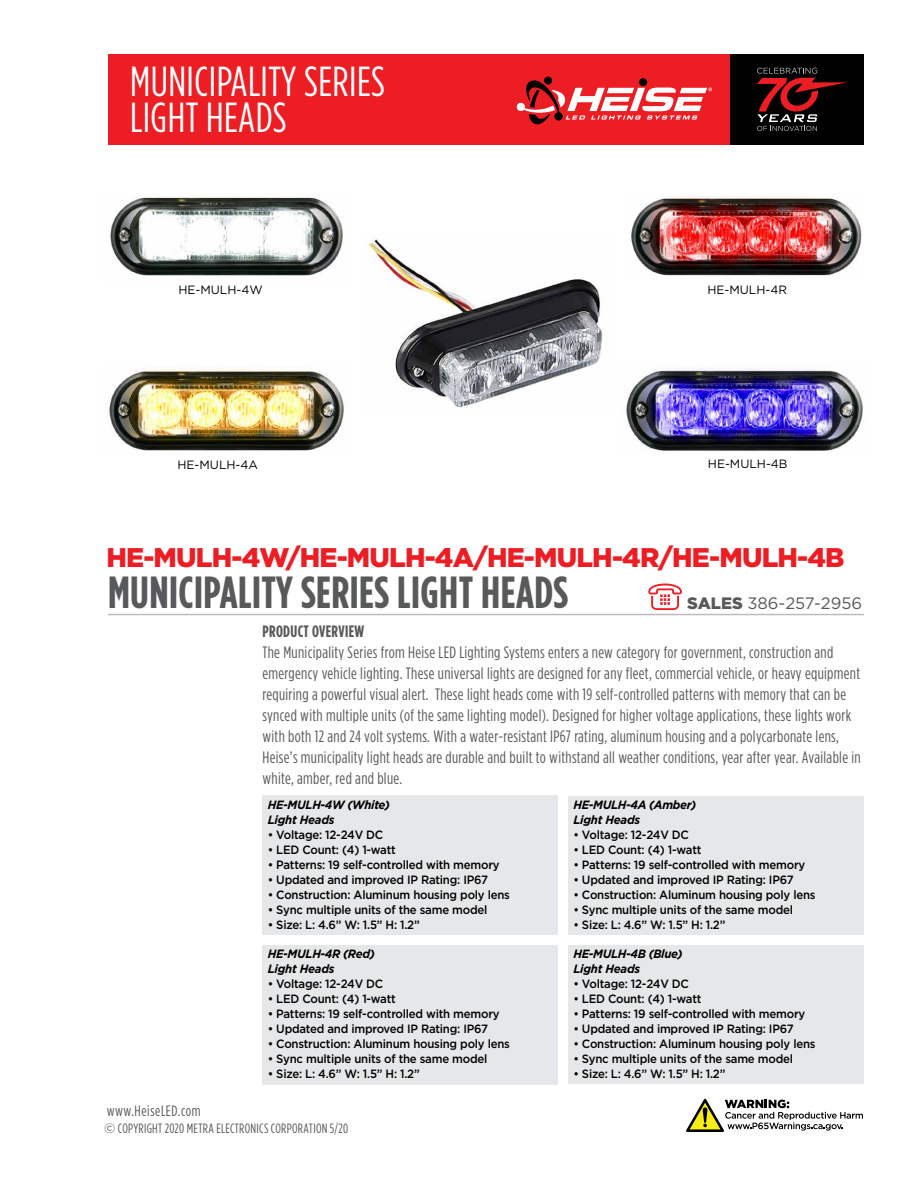
<style>
.page{position:relative;width:918px;height:1188px;background:#fff}
.page>*{position:absolute;margin:0;border:0;box-sizing:border-box;transform-origin:0 0}
.t1{font:700 45px "Gotham Condensed";letter-spacing:.01em;color:#58595b}
.t2{font:42px/36px "Gotham Condensed";letter-spacing:.01em;color:#fff}
.t3{font:900 27px "Gotham";letter-spacing:-.03em;color:#ed1d24}
.t4{font:16.5px/21px "Gotham Condensed";letter-spacing:.02em;color:#58595b}
.t5{font:16.5px "Gotham";color:#58595b}
.t6{font:700 16.5px "Gotham Condensed";letter-spacing:.02em;color:#58595b}
.t7{font:15px "Gotham Condensed";letter-spacing:.04em;color:#58595b}
.t8{font:13.5px "Gotham Condensed";letter-spacing:.02em;color:#58595b}
.t9{font:500 12px "Gotham";letter-spacing:-.02em;color:#000;scale:.95 1}
.t10{font:italic 700 12px/15px "Gotham";letter-spacing:-.03em;color:#000;scale:.95 1}
.t11{font:12px "Gotham";color:#000}
.s1{font-weight:900}
.s2{font-family:"Gotham"}
</style>
<div class="page">
<div style="left:108px;top:54px;width:756px;height:91px;background:#ed1d24"></div>
<div style="left:730px;top:54px;width:134px;height:91px;background:#000"></div>
<svg style="left:756px;top:68px;width:91px;height:63px"></svg>
<hr style="left:108px;top:614px;width:756px;height:1px;background:#babcbe">
<div style="left:263px;top:796px;width:295px;height:139px;background:#e6e7e8"></div>
<svg style="left:648px;top:584px;width:34px;height:26px"></svg>
<div style="left:544px;top:77px;width:8px;height:8px;background:#000;border-radius:50%"></div>
<svg style="left:517px;top:79px;width:195px;height:45px"></svg>
<div style="left:568px;top:796px;width:296px;height:139px;background:#e6e7e8"></div>
<svg style="left:686px;top:1099px;width:177px;height:33px"></svg>
<div style="left:263px;top:945px;width:295px;height:139px;background:#e6e7e8"></div>
<div style="left:568px;top:945px;width:296px;height:139px;background:#e6e7e8"></div>
<img style="left:110px;top:197px;width:234px;height:79px">
<img style="left:109px;top:369px;width:235px;height:82px">
<img style="left:631px;top:196px;width:231px;height:80px">
<img style="left:626px;top:369px;width:237px;height:82px">
<img style="left:369px;top:239px;width:234px;height:169px">
<h2 class="t2" style="left:130px;top:63px;width:256px">MUNICIPALITY SERIES<br>LIGHT HEADS</h2>
<p class="t11" style="left:178px;top:283px;width:86px">HE-MULH-4W</p>
<p class="t11" style="left:707px;top:283px;width:81px">HE-MULH-4R</p>
<p class="t11" style="left:177px;top:458px;width:82px">HE-MULH-4A</p>
<p class="t11" style="left:708px;top:457px;width:81px">HE-MULH-4B</p>
<h3 class="t3" style="left:106px;top:541px;width:740px">HE-MULH-4W/HE-MULH-4A/HE-MULH-4R/HE-MULH-4B</h3>
<h1 class="t1" style="left:108px;top:567px;width:462px">MUNICIPALITY SERIES LIGHT HEADS</h1>
<h3 class="t5" style="left:687px;top:594px;width:176px"><span class="s1">SALES</span> 386-257-2956</h3>
<h3 class="t6" style="left:262px;top:622px;width:103px">PRODUCT OVERVIEW</h3>
<p class="t4" style="left:262px;top:641px;width:600px">The Municipality Series from Heise LED Lighting Systems enters a new category for government, construction and emergency vehicle lighting. These universal lights are designed for any fleet, commercial vehicle, or heavy equipment requiring a powerful visual alert. These light heads come with 19 self-controlled patterns with memory that can be synced with multiple units (of the same lighting model). Designed for higher voltage applications, these lights work with both 12 and 24 volt systems. With a water-resistant IP67 rating, aluminum housing and a polycarbonate lens, Heise’s municipality light heads are durable and built to withstand all weather conditions, year after year. Available in white, amber, red and blue.</p>
<p class="t10" style="left:268px;top:797px;width:130px">HE-MULH-4W (White)<br>Light Heads</p>
<p class="t9" style="left:268px;top:827px;width:123px">• Voltage: 12-24V DC</p>
<p class="t9" style="left:268px;top:842px;width:136px">• LED Count: (4) 1-watt</p>
<p class="t9" style="left:268px;top:857px;width:246px">• Patterns: 19 self-controlled with memory</p>
<p class="t9" style="left:268px;top:872px;width:233px">• Updated and improved IP Rating: IP67</p>
<p class="t9" style="left:268px;top:887px;width:256px">• Construction: Aluminum housing poly lens</p>
<p class="t9" style="left:268px;top:902px;width:233px">• Sync multiple units of the same model</p>
<p class="t9" style="left:268px;top:917px;width:162px">• Size: L: 4.6” W: 1.5” H: 1.2”</p>
<p class="t10" style="left:268px;top:946px;width:114px">HE-MULH-4R (Red)<br>Light Heads</p>
<p class="t9" style="left:268px;top:977px;width:123px">• Voltage: 12-24V DC</p>
<p class="t9" style="left:268px;top:992px;width:136px">• LED Count: (4) 1-watt</p>
<p class="t9" style="left:268px;top:1007px;width:246px">• Patterns: 19 self-controlled with memory</p>
<p class="t9" style="left:268px;top:1022px;width:233px">• Updated and improved IP Rating: IP67</p>
<p class="t9" style="left:268px;top:1037px;width:256px">• Construction: Aluminum housing poly lens</p>
<p class="t9" style="left:268px;top:1052px;width:233px">• Sync multiple units of the same model</p>
<p class="t9" style="left:268px;top:1067px;width:162px">• Size: L: 4.6” W: 1.5” H: 1.2”</p>
<p class="t7" style="left:107px;top:1103px;width:95px">www.HeiseLED.com</p>
<p class="t8" style="left:104px;top:1121px;width:246px"><span class="s2">©</span> COPYRIGHT 2020 METRA ELECTRONICS CORPORATION 5/20</p>
<p class="t10" style="left:573px;top:797px;width:131px">HE-MULH-4A (Amber)<br>Light Heads</p>
<p class="t9" style="left:573px;top:828px;width:123px">• Voltage: 12-24V DC</p>
<p class="t9" style="left:573px;top:843px;width:136px">• LED Count: (4) 1-watt</p>
<p class="t9" style="left:573px;top:858px;width:246px">• Patterns: 19 self-controlled with memory</p>
<p class="t9" style="left:573px;top:873px;width:233px">• Updated and improved IP Rating: IP67</p>
<p class="t9" style="left:573px;top:888px;width:256px">• Construction: Aluminum housing poly lens</p>
<p class="t9" style="left:573px;top:903px;width:233px">• Sync multiple units of the same model</p>
<p class="t9" style="left:573px;top:918px;width:162px">• Size: L: 4.6” W: 1.5” H: 1.2”</p>
<p class="t10" style="left:573px;top:946px;width:116px">HE-MULH-4B (Blue)<br>Light Heads</p>
<p class="t9" style="left:573px;top:977px;width:123px">• Voltage: 12-24V DC</p>
<p class="t9" style="left:573px;top:992px;width:136px">• LED Count: (4) 1-watt</p>
<p class="t9" style="left:573px;top:1007px;width:246px">• Patterns: 19 self-controlled with memory</p>
<p class="t9" style="left:573px;top:1022px;width:233px">• Updated and improved IP Rating: IP67</p>
<p class="t9" style="left:573px;top:1037px;width:256px">• Construction: Aluminum housing poly lens</p>
<p class="t9" style="left:573px;top:1052px;width:233px">• Sync multiple units of the same model</p>
<p class="t9" style="left:573px;top:1067px;width:162px">• Size: L: 4.6” W: 1.5” H: 1.2”</p>
</div>
